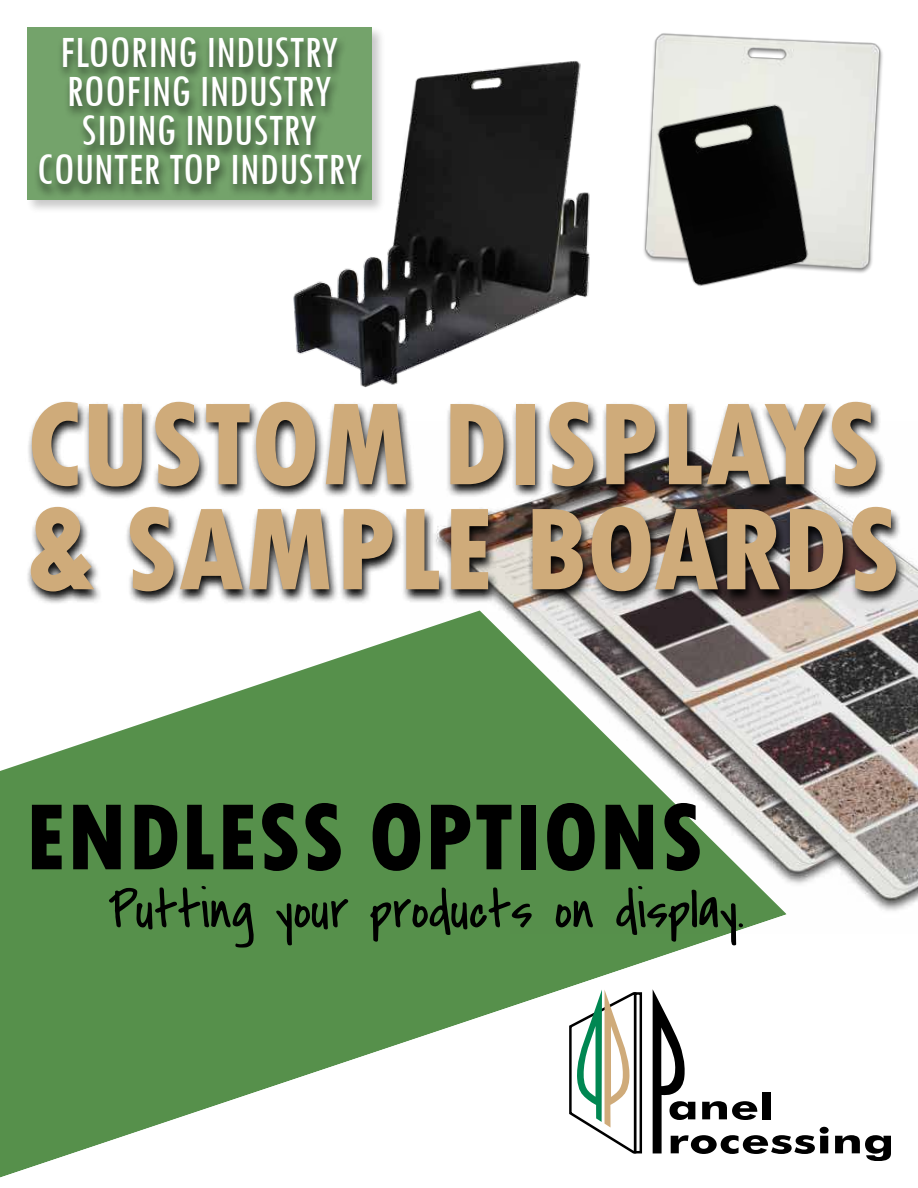
<style>
.page{position:relative;width:918px;height:1188px;background:#fff}
.page>*{position:absolute;margin:0;border:0;box-sizing:border-box;transform-origin:0 0}
.t1{font:800 condensed 123px/105px "Tw Cen";color:#cfab7a}
.t2{font:800 condensed 99px "Tw Cen";color:#000}
.t3{font:54px "Covered By Your Grace";color:#000}
.t4{font:condensed 46.5px/39px "Tw Cen";color:#fff;text-align:center}
</style>
<div class="page">
<img style="left:787px;top:559px;width:131px;height:352px">
<img style="left:293px;top:61px;width:293px;height:327px">
<svg style="left:835px;top:1135px;width:56px;height:26px"></svg>
<svg style="left:787px;top:1126px;width:42px;height:28px"></svg>
<div style="left:26px;top:25px;width:361px;height:189px;background:#000;opacity:.31"></div>
<div style="left:27px;top:27px;width:345px;height:173px;background:#74a36b"></div>
<div style="left:34px;top:36px;width:337px;height:163px;background:#000;opacity:.55"></div>
<svg style="left:0;top:605px;width:787px;height:573px"></svg>
<div style="left:25px;top:400px;width:882px;height:205px;background:#000;opacity:.96"></div>
<img style="left:652px;top:33px;width:231px;height:160px">
<img style="left:586px;top:81px;width:289px;height:216px">
<p class="t4" style="left:36px;top:35px;width:327px">FLOORING INDUSTRY<br>ROOFING INDUSTRY<br>SIDING INDUSTRY<br>COUNTER TOP INDUSTRY</p>
<h1 class="t1" style="left:27px;top:389px;width:875px">CUSTOM DISPLAYS &amp; SAMPLE BOARDS</h1>
<h2 class="t2" style="left:25px;top:777px;width:680px">ENDLESS OPTIONS</h2>
<p class="t3" style="left:108px;top:885px;width:638px">Putting your products on display.</p>
</div>
